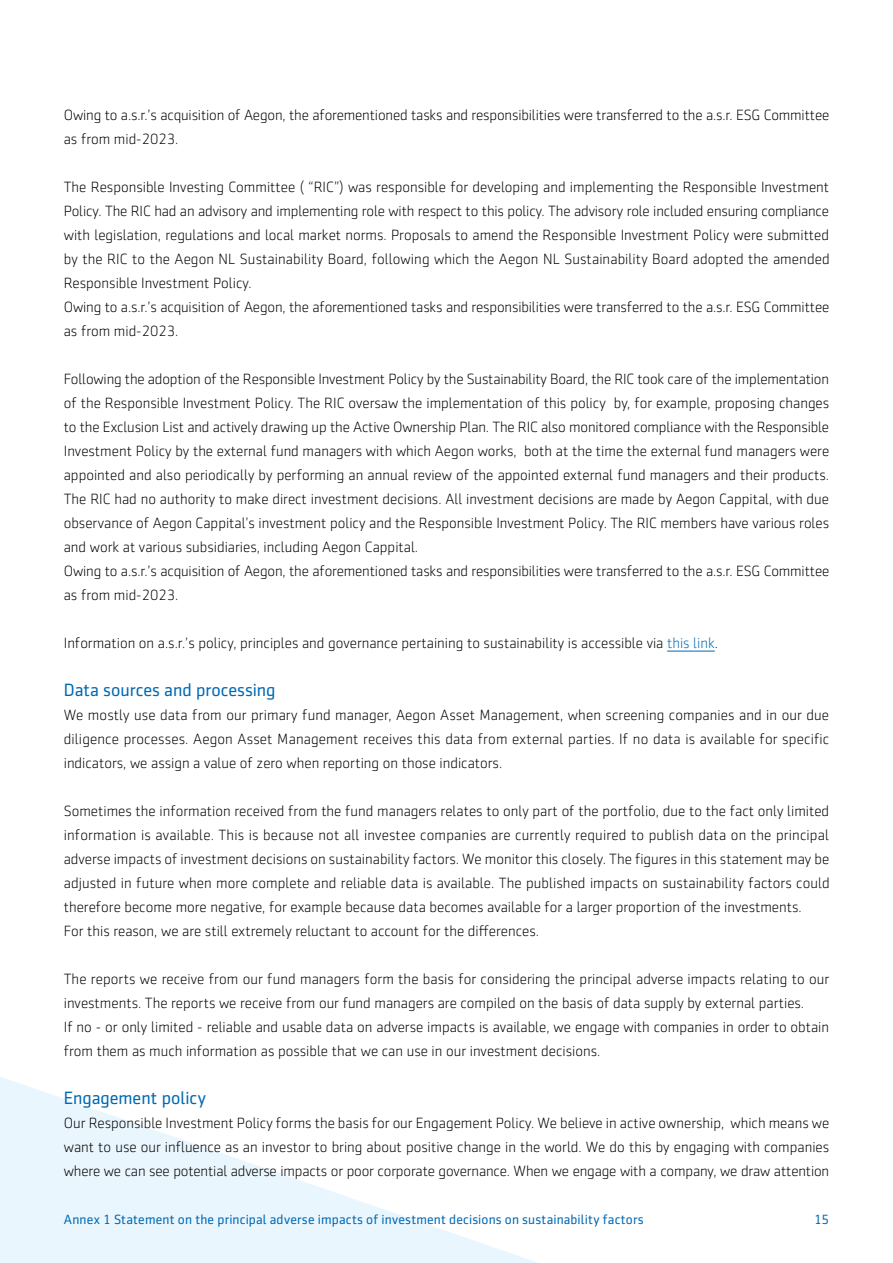
<style>
.page{position:relative;width:893px;height:1263px;background:#fff}
.page>*{position:absolute;margin:0;border:0;box-sizing:border-box;transform-origin:0 0}
.t1{font:18px "Sentico Sans DT";color:#0069b4}
.t2{font:300 15px/24px "Sentico Sans DT";color:#000}
.t3{font:13.5px "Sentico Sans DT";letter-spacing:.01em;color:#0069b4}
.s1{color:#0069b4}
</style>
<div class="page">
<svg style="left:0;top:1077px;width:538px;height:186px;fill:#ebf6fe"></svg>
<hr style="left:667px;top:651px;width:48px;height:1px;background:#0069b4">
<p class="t2" style="left:64px;top:103px;width:767px">Owing to a.s.r.’s acquisition of Aegon, the aforementioned tasks and responsibilities were transferred to the a.s.r. ESG Committee as from mid-2023.</p>
<p class="t2" style="left:64px;top:175px;width:767px">The Responsible Investing Committee ( “RIC”) was responsible for developing and implementing the Responsible Investment Policy. The RIC had an advisory and implementing role with respect to this policy. The advisory role included ensuring compliance with legislation, regulations and local market norms. Proposals to amend the Responsible Investment Policy were submitted by the RIC to the Aegon NL Sustainability Board, following which the Aegon NL Sustainability Board adopted the amended Responsible Investment Policy.<br>Owing to a.s.r.’s acquisition of Aegon, the aforementioned tasks and responsibilities were transferred to the a.s.r. ESG Committee as from mid-2023.</p>
<p class="t2" style="left:64px;top:367px;width:767px">Following the adoption of the Responsible Investment Policy by the Sustainability Board, the RIC took care of the implementation of the Responsible Investment Policy. The RIC oversaw the implementation of this policy by, for example, proposing changes to the Exclusion List and actively drawing up the Active Ownership Plan. The RIC also monitored compliance with the Responsible Investment Policy by the external fund managers with which Aegon works, both at the time the external fund managers were appointed and also periodically by performing an annual review of the appointed external fund managers and their products.<br>The RIC had no authority to make direct investment decisions. All investment decisions are made by Aegon Cappital, with due observance of Aegon Cappital’s investment policy and the Responsible Investment Policy. The RIC members have various roles and work at various subsidiaries, including Aegon Cappital.<br>Owing to a.s.r.’s acquisition of Aegon, the aforementioned tasks and responsibilities were transferred to the a.s.r. ESG Committee as from mid-2023.</p>
<p class="t2" style="left:64px;top:631px;width:656px">Information on a.s.r.’s policy, principles and governance pertaining to sustainability is accessible via <span class="s1">this link</span>.</p>
<p class="t1" style="left:64px;top:680px;width:213px">Data sources and processing</p>
<p class="t2" style="left:64px;top:703px;width:767px;text-align:justify">We mostly use data from our primary fund manager, Aegon Asset Management, when screening companies and in our due diligence processes. Aegon Asset Management receives this data from external parties. If no data is available for specific indicators, we assign a value of zero when reporting on those indicators.</p>
<p class="t2" style="left:64px;top:799px;width:767px">Sometimes the information received from the fund managers relates to only part of the portfolio, due to the fact only limited information is available. This is because not all investee companies are currently required to publish data on the principal adverse impacts of investment decisions on sustainability factors. We monitor this closely. The figures in this statement may be adjusted in future when more complete and reliable data is available. The published impacts on sustainability factors could therefore become more negative, for example because data becomes available for a larger proportion of the investments.<br>For this reason, we are still extremely reluctant to account for the differences.</p>
<p class="t2" style="left:64px;top:967px;width:767px">The reports we receive from our fund managers form the basis for considering the principal adverse impacts relating to our investments. The reports we receive from our fund managers are compiled on the basis of data supply by external parties.<br>If no - or only limited - reliable and usable data on adverse impacts is available, we engage with companies in order to obtain from them as much information as possible that we can use in our investment decisions.</p>
<p class="t1" style="left:64px;top:1088px;width:144px">Engagement policy</p>
<p class="t2" style="left:64px;top:1111px;width:767px;text-align:justify">Our Responsible Investment Policy forms the basis for our Engagement Policy. We believe in active ownership, which means we want to use our influence as an investor to bring about positive change in the world. We do this by engaging with companies where we can see potential adverse impacts or poor corporate governance. When we engage with a company, we draw attention</p>
<p class="t3" style="left:64px;top:1212px;width:582px">Annex 1 Statement on the principal adverse impacts of investment decisions on sustainability factors</p>
<p class="t3" style="left:814px;top:1212px;width:17px">15</p>
</div>
